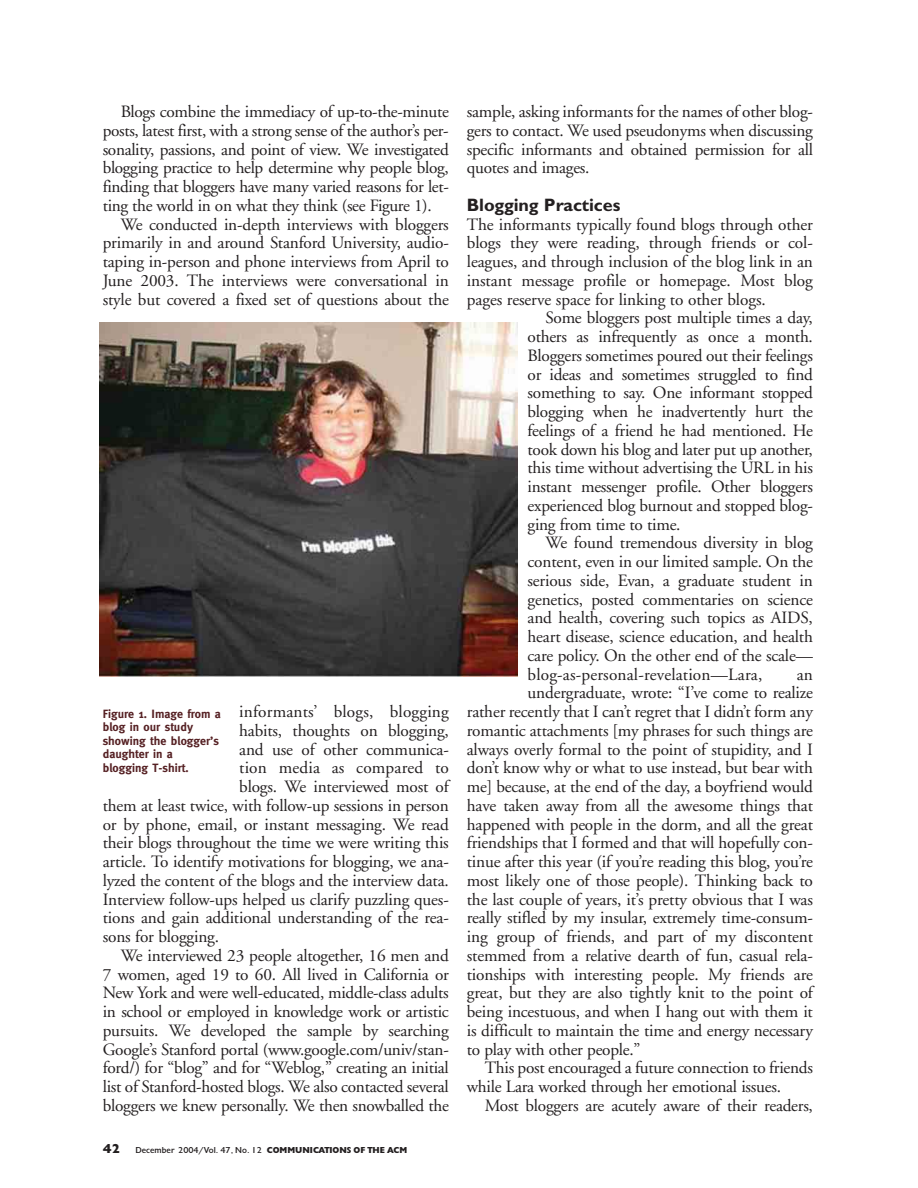
<style>
.page{position:relative;width:918px;height:1188px;background:#fff}
.page>*{position:absolute;margin:0;border:0;box-sizing:border-box;transform-origin:0 0}
.t1{font:700 18px "Gill Sans";letter-spacing:-.005em;color:#231f20}
.t2{font:17.25px/18.8px "Adobe Garamond";letter-spacing:-.01em;color:#231f20;text-align:justify}
.t3{font:17.25px "Adobe Garamond";letter-spacing:.01em;color:#231f20}
.t4{font:700 12px/13.5px "Meta";color:#552023}
.t5{font:9px "Gill";color:#231f20}
.s1{font-weight:900;font-size:13.5px}
.s2{font-weight:900}
</style>
<div class="page">
<img style="left:100px;top:322px;width:417px;height:354px">
<p class="t2" style="left:121px;top:104px;width:330px">Blogs combine the immediacy of up-to-the-minute</p>
<p class="t2" style="left:103px;top:122px;width:348px">posts, latest first, with a strong sense of the author’s per-</p>
<p class="t2" style="left:103px;top:141px;width:348px">sonality, passions, and point of view. We investigated</p>
<p class="t2" style="left:103px;top:160px;width:348px">blogging practice to help determine why people blog,</p>
<p class="t2" style="left:103px;top:179px;width:348px">finding that bloggers have many varied reasons for let-</p>
<p class="t2" style="left:103px;top:197px;width:331px">ting the world in on what they think (see Figure 1).</p>
<p class="t2" style="left:121px;top:216px;width:330px">We conducted in-depth interviews with bloggers</p>
<p class="t2" style="left:103px;top:235px;width:348px">primarily in and around Stanford University, audio-</p>
<p class="t2" style="left:103px;top:254px;width:348px">taping in-person and phone interviews from April to</p>
<p class="t2" style="left:103px;top:273px;width:348px">June 2003. The interviews were conversational in</p>
<p class="t2" style="left:103px;top:291px;width:348px">style but covered a fixed set of questions about the</p>
<p class="t3" style="left:239px;top:705px;width:211px">informants’ blogs, blogging</p>
<p class="t2" style="left:239px;top:723px;width:211px">habits, thoughts on blogging,</p>
<p class="t2" style="left:239px;top:741px;width:211px">and use of other communica-</p>
<p class="t3" style="left:239px;top:761px;width:211px">tion media as compared to</p>
<p class="t2" style="left:239px;top:779px;width:211px">blogs. We interviewed most of</p>
<p class="t2" style="left:103px;top:798px;width:348px">them at least twice, with follow-up sessions in person</p>
<p class="t2" style="left:103px;top:816px;width:348px">or by phone, email, or instant messaging. We read</p>
<p class="t2" style="left:103px;top:835px;width:348px">their blogs throughout the time we were writing this</p>
<p class="t2" style="left:103px;top:854px;width:348px">article. To identify motivations for blogging, we ana-</p>
<p class="t2" style="left:103px;top:873px;width:348px">lyzed the content of the blogs and the interview data.</p>
<p class="t2" style="left:103px;top:891px;width:348px">Interview follow-ups helped us clarify puzzling ques-</p>
<p class="t2" style="left:103px;top:910px;width:348px">tions and gain additional understanding of the rea-</p>
<p class="t2" style="left:103px;top:929px;width:118px">sons for blogging.</p>
<p class="t2" style="left:121px;top:948px;width:330px">We interviewed 23 people altogether, 16 men and</p>
<p class="t2" style="left:103px;top:966px;width:348px">7 women, aged 19 to 60. All lived in California or</p>
<p class="t2" style="left:103px;top:985px;width:348px">New York and were well-educated, middle-class adults</p>
<p class="t2" style="left:103px;top:1004px;width:348px">in school or employed in knowledge work or artistic</p>
<p class="t2" style="left:103px;top:1023px;width:348px">pursuits. We developed the sample by searching</p>
<p class="t2" style="left:103px;top:1041px;width:348px">Google’s Stanford portal (www.google.com/univ/stan-</p>
<p class="t2" style="left:103px;top:1060px;width:348px">ford/) for “blog” and for “Weblog,” creating an initial</p>
<p class="t2" style="left:103px;top:1079px;width:348px">list of Stanford-hosted blogs. We also contacted several</p>
<p class="t2" style="left:103px;top:1098px;width:348px">bloggers we knew personally. We then snowballed the</p>
<p class="t4" style="left:103px;top:708px;width:120px">Figure 1. Image from a blog in our study showing the blogger’s daughter in a blogging T-shirt.</p>
<p class="t5" style="left:103px;top:1147px;width:306px"><span class="s1">42</span> December 2004/Vol. 47, No. 12 <span class="s2">COMMUNICATIONS OF THE ACM</span></p>
<p class="t2" style="left:467px;top:104px;width:348px">sample, asking informants for the names of other blog&shy;gers to contact. We used pseudonyms when discussing specific informants and obtained permission for all quotes and images.</p>
<p class="t1" style="left:467px;top:198px;width:155px">Blogging Practices</p>
<p class="t2" style="left:467px;top:216px;width:348px">The informants typically found blogs through other</p>
<p class="t2" style="left:467px;top:235px;width:348px">blogs they were reading, through friends or col-</p>
<p class="t2" style="left:467px;top:254px;width:348px">leagues, and through inclusion of the blog link in an</p>
<p class="t2" style="left:467px;top:272px;width:348px">instant message profile or homepage. Most blog</p>
<p class="t2" style="left:467px;top:291px;width:301px">pages reserve space for linking to other blogs.</p>
<p class="t2" style="left:546px;top:310px;width:269px">Some bloggers post multiple times a day,</p>
<p class="t2" style="left:528px;top:329px;width:287px">others as infrequently as once a month.</p>
<p class="t2" style="left:528px;top:347px;width:287px">Bloggers sometimes poured out their feelings</p>
<p class="t2" style="left:528px;top:366px;width:287px">or ideas and sometimes struggled to find</p>
<p class="t2" style="left:528px;top:385px;width:287px">something to say. One informant stopped</p>
<p class="t2" style="left:528px;top:404px;width:287px">blogging when he inadvertently hurt the</p>
<p class="t2" style="left:528px;top:423px;width:287px">feelings of a friend he had mentioned. He</p>
<p class="t2" style="left:528px;top:441px;width:287px">took down his blog and later put up another,</p>
<p class="t2" style="left:528px;top:460px;width:287px">this time without advertising the URL in his</p>
<p class="t2" style="left:528px;top:479px;width:287px">instant messenger profile. Other bloggers</p>
<p class="t2" style="left:528px;top:498px;width:287px">experienced blog burnout and stopped blog-</p>
<p class="t2" style="left:528px;top:516px;width:154px">ging from time to time.</p>
<p class="t2" style="left:546px;top:535px;width:269px">We found tremendous diversity in blog</p>
<p class="t2" style="left:528px;top:554px;width:287px">content, even in our limited sample. On the</p>
<p class="t2" style="left:528px;top:573px;width:287px">serious side, Evan, a graduate student in</p>
<p class="t2" style="left:528px;top:591px;width:287px">genetics, posted commentaries on science</p>
<p class="t2" style="left:528px;top:610px;width:287px">and health, covering such topics as AIDS,</p>
<p class="t2" style="left:528px;top:629px;width:287px">heart disease, science education, and health</p>
<p class="t2" style="left:528px;top:648px;width:287px">care policy. On the other end of the scale—</p>
<p class="t3" style="left:528px;top:667px;width:236px">blog-as-personal-revelation—Lara,</p>
<p class="t2" style="left:797px;top:666px;width:18px">an</p>
<p class="t2" style="left:528px;top:685px;width:287px">undergraduate, wrote: “I’ve come to realize</p>
<p class="t2" style="left:467px;top:704px;width:348px">rather recently that I can’t regret that I didn’t form any</p>
<p class="t2" style="left:467px;top:723px;width:348px">romantic attachments [my phrases for such things are</p>
<p class="t2" style="left:467px;top:741px;width:348px">always overly formal to the point of stupidity, and I</p>
<p class="t2" style="left:467px;top:760px;width:348px">don’t know why or what to use instead, but bear with</p>
<p class="t2" style="left:467px;top:779px;width:348px">me] because, at the end of the day, a boyfriend would</p>
<p class="t2" style="left:467px;top:798px;width:348px">have taken away from all the awesome things that</p>
<p class="t2" style="left:467px;top:816px;width:348px">happened with people in the dorm, and all the great</p>
<p class="t2" style="left:467px;top:835px;width:348px">friendships that I formed and that will hopefully con-</p>
<p class="t2" style="left:467px;top:854px;width:348px">tinue after this year (if you’re reading this blog, you’re</p>
<p class="t2" style="left:467px;top:873px;width:348px">most likely one of those people). Thinking back to</p>
<p class="t2" style="left:467px;top:891px;width:348px">the last couple of years, it’s pretty obvious that I was</p>
<p class="t2" style="left:467px;top:910px;width:348px">really stifled by my insular, extremely time-consum-</p>
<p class="t2" style="left:467px;top:929px;width:348px">ing group of friends, and part of my discontent</p>
<p class="t2" style="left:467px;top:948px;width:348px">stemmed from a relative dearth of fun, casual rela-</p>
<p class="t2" style="left:467px;top:966px;width:348px">tionships with interesting people. My friends are</p>
<p class="t2" style="left:467px;top:985px;width:348px">great, but they are also tightly knit to the point of</p>
<p class="t2" style="left:467px;top:1004px;width:348px">being incestuous, and when I hang out with them it</p>
<p class="t2" style="left:467px;top:1023px;width:348px">is difficult to maintain the time and energy necessary</p>
<p class="t2" style="left:467px;top:1041px;width:175px">to play with other people.”</p>
<p class="t2" style="left:485px;top:1060px;width:330px">This post encouraged a future connection to friends</p>
<p class="t2" style="left:467px;top:1079px;width:316px">while Lara worked through her emotional issues.</p>
<p class="t2" style="left:485px;top:1098px;width:330px">Most bloggers are acutely aware of their readers,</p>
</div>
